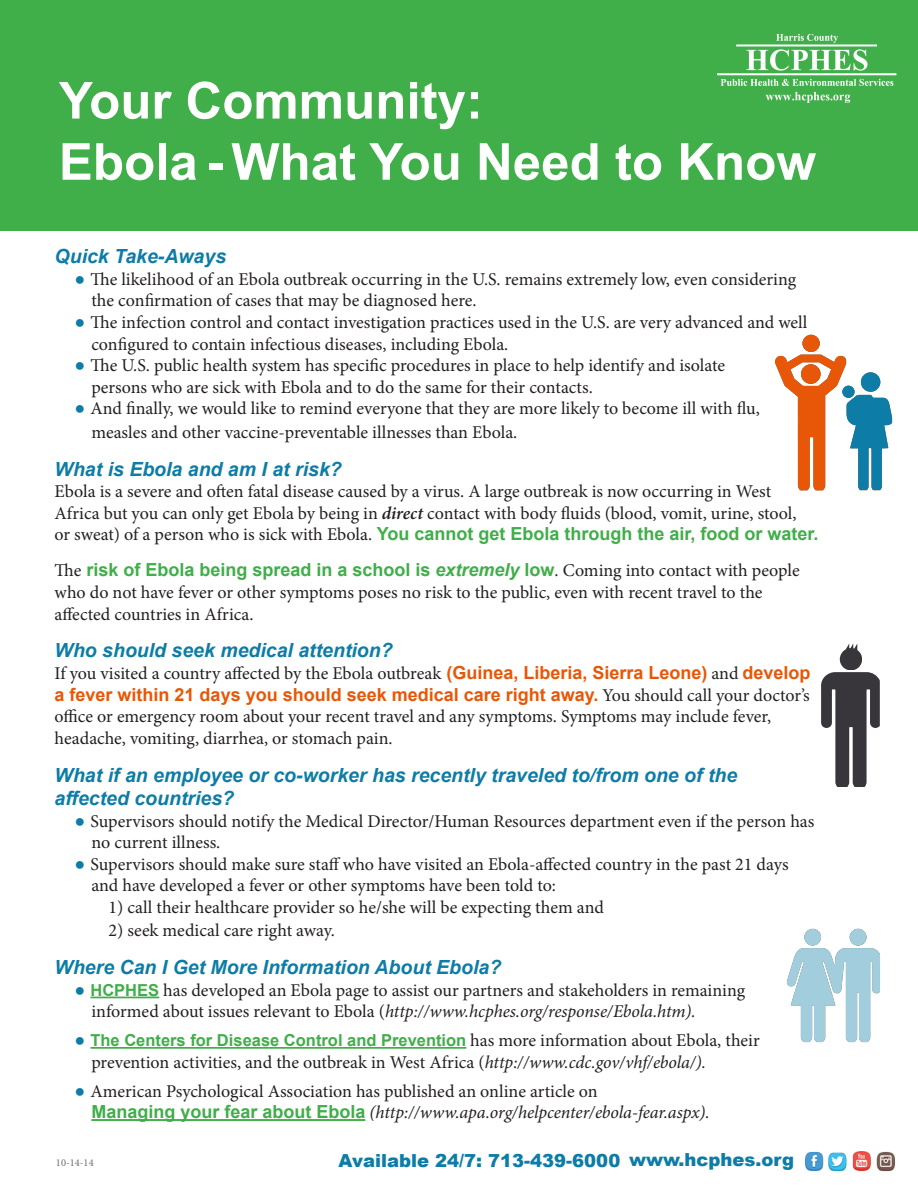
<style>
.page{position:relative;width:918px;height:1188px;background:#fff}
.page>*{position:absolute;margin:0;border:0;box-sizing:border-box;transform-origin:0 0}
.t1{font:700 51px "Arial";color:#fff}
.t2{font:italic 700 19.5px "Arial";color:#0d7ca7}
.t3{font:18px/21.6px "Minion Pro";color:#231f20}
.t4{font:italic 18px "Minion Pro";letter-spacing:-.005em;color:#231f20}
.t5{font:700 18px "Arial";color:#40ae49}
.t6{font:900 18px "Arial";color:#0d7ca7}
.t7{font:700 16.5px "Arial";color:#40ae49}
.t8{font:10.5px "Minion Pro";color:#6c6d70}
.s1{font-family:"Arial";font-weight:700;color:#0d7ca7}
.s2{font-weight:600;font-style:italic}
.s3{font-family:"Minion Pro";font-weight:400;color:#231f20}
.s4{font-family:"Arial";font-weight:700;color:#40ae49}
.s5{font-family:"Arial";font-weight:700;font-style:italic;color:#40ae49}
.s6{font-family:"Arial";font-weight:700;color:#e85707}
.s7{font-family:"Arial";font-weight:700;font-size:16.5px;color:#40ae49}
.s8{font-style:normal}
.s9{font-size:18px;color:#0d7ca7}
.s10{font-family:"Minion Pro";font-weight:400;font-size:18px;color:#231f20}
.s11{font-style:italic}
.s12{font-family:"Arial";font-weight:700;font-style:normal;color:#40ae49}
</style>
<div class="page">
<div style="left:0;top:0;width:918px;height:231px;background:#40ae49"></div>
<img style="left:805px;top:1151px;width:90px;height:20px">
<img style="left:718px;top:35px;width:179px;height:68px">
<hr style="left:90px;top:997px;width:69px;height:1px;background:#40ae49">
<hr style="left:90px;top:1047px;width:376px;height:2px;background:#40ae49">
<hr style="left:91px;top:1119px;width:274px;height:2px;background:#40ae49">
<div style="left:803px;top:335px;width:17px;height:17px;background:#e85707;border-radius:9px"></div>
<svg style="left:775px;top:355px;width:117px;height:135px"></svg>
<div style="left:861px;top:372px;width:19px;height:20px;background:#0d7ca7;border-radius:10px"></div>
<svg style="left:821px;top:644px;width:59px;height:143px"></svg>
<svg style="left:786px;top:948px;width:94px;height:94px"></svg>
<div style="left:850px;top:929px;width:16px;height:17px;background:#a2cddd;border-radius:8px"></div>
<div style="left:804px;top:929px;width:17px;height:17px;background:#a2cddd;border-radius:8px"></div>
<p class="t1" style="left:59px;top:67px;width:426px">Your Community:</p>
<p class="t1" style="left:59px;top:128px;width:759px">Ebola - What You Need to Know</p>
<p class="t2" style="left:55px;top:243px;width:173px">Quick Take-Aways</p>
<p class="t3" style="left:75px;top:268px;width:723px"><span class="s1">●</span> The likelihood of an Ebola outbreak occurring in the U.S. remains extremely low, even considering</p>
<p class="t3" style="left:91px;top:290px;width:387px">the confirmation of cases that may be diagnosed here.</p>
<p class="t3" style="left:75px;top:311px;width:734px"><span class="s1">●</span> The infection control and contact investigation practices used in the U.S. are very advanced and well</p>
<p class="t3" style="left:91px;top:333px;width:419px">configured to contain infectious diseases, including Ebola.</p>
<p class="t3" style="left:75px;top:355px;width:652px"><span class="s1">●</span> The U.S. public health system has specific procedures in place to help identify and isolate</p>
<p class="t3" style="left:91px;top:376px;width:503px">persons who are sick with Ebola and to do the same for their contacts.</p>
<p class="t3" style="left:75px;top:398px;width:687px"><span class="s1">●</span> And finally, we would like to remind everyone that they are more likely to become ill with flu,</p>
<p class="t3" style="left:91px;top:421px;width:428px">measles and other vaccine-preventable illnesses than Ebola.</p>
<p class="t2" style="left:55px;top:456px;width:289px">What is Ebola and am I at risk?</p>
<p class="t3" style="left:55px;top:481px;width:718px">Ebola is a severe and often fatal disease caused by a virus. A large outbreak is now occurring in West</p>
<p class="t3" style="left:55px;top:502px;width:743px">Africa but you can only get Ebola by being in <span class="s2">direct</span> contact with body fluids (blood, vomit, urine, stool,</p>
<p class="t5" style="left:55px;top:522px;width:765px"><span class="s3">or sweat) of a person who is sick with Ebola.</span> You cannot get Ebola through the air, food or water.</p>
<p class="t3" style="left:55px;top:560px;width:747px">The <span class="s4">risk of Ebola being spread in a school is</span> <span class="s5">extremely</span> <span class="s4">low</span>. Coming into contact with people who do not have fever or other symptoms poses no risk to the public, even with recent travel to the</p>
<p class="t3" style="left:55px;top:603px;width:200px">affected countries in Africa.</p>
<p class="t2" style="left:55px;top:637px;width:340px">Who should seek medical attention?</p>
<p class="t3" style="left:55px;top:662px;width:758px;text-align:justify">If you visited a country affected by the Ebola outbreak <span class="s6">(Guinea, Liberia, Sierra Leone)</span> and <span class="s6">develop a fever within 21 days you should seek medical care right away.</span> You should call your doctor’s office or emergency room about your recent travel and any symptoms. Symptoms may include fever,</p>
<p class="t3" style="left:55px;top:727px;width:340px">headache, vomiting, diarrhea, or stomach pain.</p>
<p class="t2" style="left:55px;top:762px;width:684px">What if an employee or co-worker has recently traveled to/from one of the</p>
<p class="t2" style="left:55px;top:785px;width:181px">affected countries?</p>
<p class="t3" style="left:75px;top:810px;width:741px"><span class="s1">●</span> Supervisors should notify the Medical Director/Human Resources department even if the person has</p>
<p class="t3" style="left:91px;top:832px;width:131px">no current illness.</p>
<p class="t3" style="left:75px;top:853px;width:715px"><span class="s1">●</span> Supervisors should make sure staff who have visited an Ebola-affected country in the past 21 days</p>
<p class="t3" style="left:91px;top:875px;width:466px">and have developed a fever or other symptoms have been told to:</p>
<p class="t3" style="left:109px;top:896px;width:497px">1) call their healthcare provider so he/she will be expecting them and</p>
<p class="t3" style="left:109px;top:920px;width:228px">2) seek medical care right away.</p>
<p class="t2" style="left:55px;top:954px;width:448px">Where Can I Get More Information About Ebola?</p>
<p class="t3" style="left:75px;top:979px;width:672px"><span class="s1">●</span> <span class="s7">HCPHES</span> has developed an Ebola page to assist our partners and stakeholders in remaining</p>
<p class="t4" style="left:91px;top:999px;width:606px"><span class="s8">informed about issues relevant to Ebola (</span>http://www.hcphes.org/response/Ebola.htm).</p>
<p class="t7" style="left:75px;top:1029px;width:687px"><span class="s9">●</span> The Centers for Disease Control and Prevention <span class="s10">has more information about Ebola, their</span></p>
<p class="t3" style="left:91px;top:1051px;width:616px">prevention activities, and the outbreak in West Africa (<span class="s11">http://www.cdc.gov/vhf/ebola/).</span></p>
<p class="t3" style="left:75px;top:1080px;width:525px"><span class="s1">●</span> American Psychological Association has published an online article on</p>
<p class="t4" style="left:91px;top:1100px;width:620px"><span class="s12">Managing your fear about Ebola</span> (http://www.apa.org/helpcenter/ebola-fear.aspx).</p>
<p class="t8" style="left:56px;top:1156px;width:39px">10-14-14</p>
<p class="t6" style="left:338px;top:1148px;width:283px">Available 24/7: 713-439-6000</p>
<p class="t6" style="left:629px;top:1146px;width:166px">www.hcphes.org</p>
</div>
